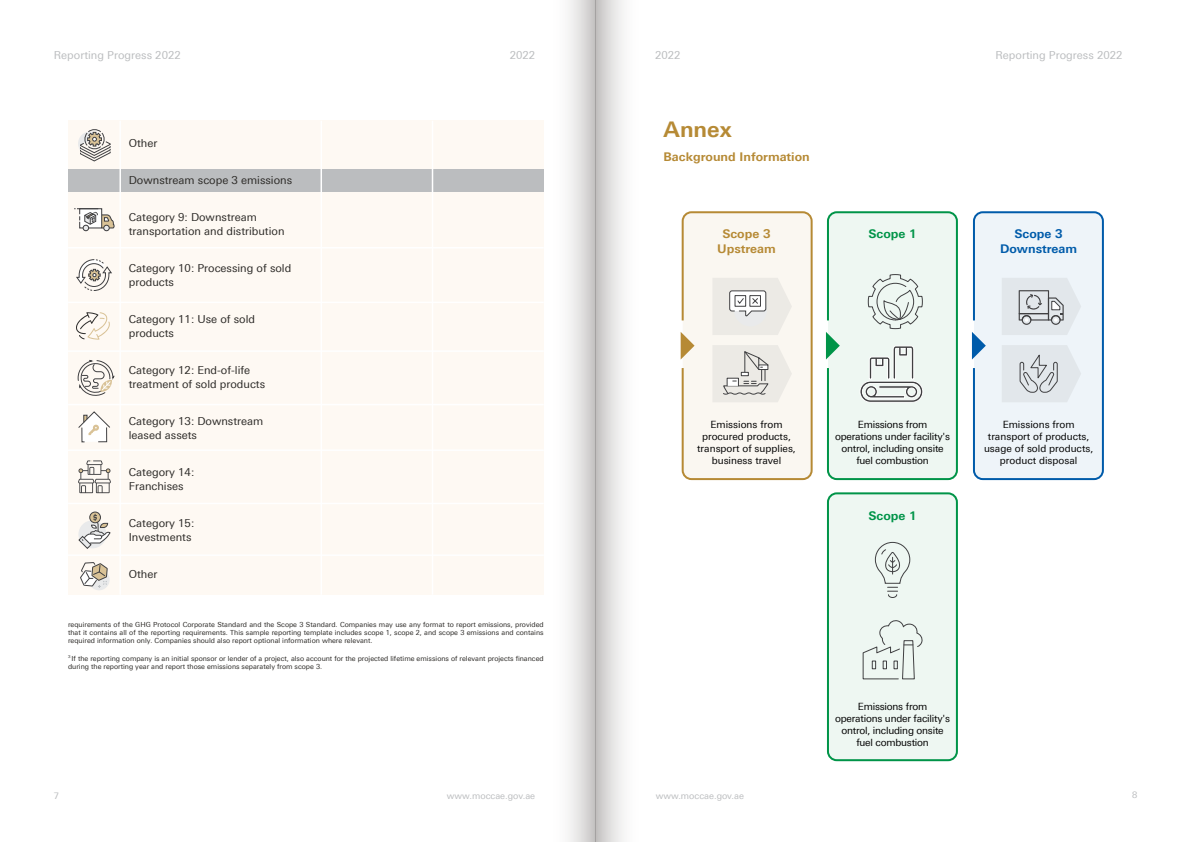
<style>
.page{position:relative;width:1191px;height:842px;background:#fff}
.page>*{position:absolute;margin:0;border:0;box-sizing:border-box;transform-origin:0 0}
.t1{font:700 21.6px "Univers Next Arabic";color:#b68a35}
.t2{font:700 12px/14.4px "Univers Next Arabic";color:#b68a35;text-align:center}
.t3{font:700 12px/14.4px "Univers Next Arabic";color:#005baa;text-align:center}
.t4{font:700 12px "Univers Next Arabic";color:#009448}
.t5{font:11px/14px "Univers Next Arabic";color:#2c2a27}
.t6{font:11px "Univers Next Arabic";color:#bbbdbf}
.t7{font:10px/12px "Univers Next Arabic";letter-spacing:-.02em;color:#000;text-align:center}
.t8{font:10px/12px "Univers Next Arabic";color:#000;text-align:center}
.t9{font:9px "Univers Next Arabic";color:#bbbdbf}
.t10{font:7px/8.4px "Univers Next Arabic";color:#2c2a27}
</style>
<div class="page">
<svg style="left:595px;top:0;width:29px;height:842px"></svg>
<svg style="left:517px;top:0;width:78px;height:842px"></svg>
<div style="left:828px;top:493px;width:129px;height:267px;background:#eef7f2;border-radius:9px"></div>
<div style="left:828px;top:212px;width:129px;height:267px;background:#eef7f2;border-radius:9px"></div>
<div style="left:974px;top:212px;width:128px;height:267px;background:#eef4f9;border-radius:9px"></div>
<div style="left:682px;top:212px;width:129px;height:267px;background:#faf7f1;border-radius:9px"></div>
<div style="left:68px;top:121px;width:476px;height:474px;background:#fef9f3"></div>
<hr style="left:68px;top:449px;width:476px;height:2px;background:#fff">
<hr style="left:68px;top:503px;width:476px;height:1px;background:#fff">
<hr style="left:68px;top:554px;width:476px;height:2px;background:#fff">
<div style="left:68px;top:169px;width:476px;height:23px;background:#bbbdbf"></div>
<hr style="left:68px;top:247px;width:476px;height:1px;background:#fff">
<hr style="left:119px;top:121px;width:2px;height:474px;background:#fff">
<hr style="left:320px;top:121px;width:2px;height:474px;background:#fff">
<hr style="left:432px;top:121px;width:1px;height:474px;background:#fff">
<hr style="left:68px;top:302px;width:476px;height:1px;background:#fff">
<hr style="left:68px;top:350px;width:476px;height:2px;background:#fff">
<hr style="left:68px;top:404px;width:476px;height:1px;background:#fff">
<svg style="left:74px;top:208px;width:41px;height:23px"></svg>
<div style="left:89px;top:512px;width:12px;height:11px;border:1px solid #404042;border-radius:50%"></div>
<svg style="left:76px;top:259px;width:36px;height:32px"></svg>
<svg style="left:77px;top:360px;width:38px;height:36px"></svg>
<svg style="left:78px;top:460px;width:33px;height:33px"></svg>
<svg style="left:78px;top:411px;width:32px;height:32px"></svg>
<svg style="left:76px;top:312px;width:34px;height:28px"></svg>
<svg style="left:78px;top:514px;width:33px;height:76px"></svg>
<svg style="left:680px;top:332px;width:14px;height:28px"></svg>
<svg style="left:874px;top:541px;width:36px;height:57px"></svg>
<svg style="left:862px;top:620px;width:61px;height:60px"></svg>
<svg style="left:867px;top:274px;width:56px;height:56px"></svg>
<svg style="left:1002px;top:345px;width:79px;height:57px"></svg>
<svg style="left:860px;top:346px;width:63px;height:56px"></svg>
<svg style="left:1002px;top:278px;width:79px;height:57px"></svg>
<svg style="left:713px;top:278px;width:79px;height:57px"></svg>
<svg style="left:713px;top:345px;width:79px;height:57px"></svg>
<div style="left:681px;top:211px;width:131px;height:269px;border:2px solid #b68a35;border-radius:9px"></div>
<svg style="left:826px;top:332px;width:14px;height:28px"></svg>
<div style="left:827px;top:211px;width:131px;height:269px;border:2px solid #009448;border-radius:9px"></div>
<div style="left:827px;top:492px;width:131px;height:269px;border:2px solid #009448;border-radius:9px"></div>
<svg style="left:972px;top:332px;width:13px;height:28px"></svg>
<div style="left:973px;top:211px;width:131px;height:269px;border:2px solid #005baa;border-radius:9px"></div>
<svg style="left:78px;top:129px;width:33px;height:33px"></svg>
<h3 class="t6" style="left:54px;top:49px;width:128px">Reporting Progress 2022</h3>
<h3 class="t6" style="left:510px;top:49px;width:27px">2022</h3>
<h3 class="t6" style="left:655px;top:49px;width:27px">2022</h3>
<h3 class="t6" style="left:995px;top:49px;width:128px">Reporting Progress 2022</h3>
<h3 class="t5" style="left:129px;top:136px;width:30px">Other</h3>
<h3 class="t5" style="left:129px;top:173px;width:165px">Downstream scope 3 emissions</h3>
<h3 class="t5" style="left:129px;top:210px;width:157px">Category 9: Downstream transportation and distribution</h3>
<h3 class="t5" style="left:129px;top:261px;width:164px">Category 10: Processing of sold products</h3>
<h3 class="t5" style="left:129px;top:312px;width:128px">Category 11: Use of sold products</h3>
<h3 class="t5" style="left:129px;top:363px;width:138px">Category 12: End-of-life treatment of sold products</h3>
<h3 class="t5" style="left:129px;top:414px;width:136px">Category 13: Downstream leased assets</h3>
<h3 class="t5" style="left:129px;top:465px;width:67px">Category 14:<br>Franchises</h3>
<h3 class="t5" style="left:129px;top:516px;width:67px">Category 15:<br>Investments</h3>
<h3 class="t5" style="left:129px;top:567px;width:30px">Other</h3>
<p class="t10" style="left:68px;top:620px;width:477px;text-align:justify">requirements of the GHG Protocol Corporate Standard and the Scope 3 Standard. Companies may use any format to report emissions, provided that it contains all of the reporting requirements. This sample reporting template includes scope 1, scope 2, and scope 3 emissions and contains required information only. Companies should also report optional information where relevant.</p>
<p class="t10" style="left:68px;top:654px;width:477px"><sup>3</sup> If the reporting company is an initial sponsor or lender of a project, also account for the projected lifetime emissions of relevant projects financed during the reporting year and report those emissions separately from scope 3.</p>
<h1 class="t1" style="left:663px;top:117px;width:70px">Annex</h1>
<h2 class="t2" style="left:663px;top:150px;width:148px">Background Information</h2>
<h2 class="t2" style="left:717px;top:227px;width:60px">Scope 3<br>Upstream</h2>
<h2 class="t4" style="left:868px;top:227px;width:50px">Scope 1</h2>
<h2 class="t3" style="left:1000px;top:227px;width:79px">Scope 3<br>Downstream</h2>
<h3 class="t8" style="left:697px;top:419px;width:100px">Emissions from procured products, transport of supplies, business travel</h3>
<h3 class="t7" style="left:835px;top:419px;width:116px">Emissions from operations under facility's ontrol, including onsite fuel combustion</h3>
<h2 class="t4" style="left:868px;top:509px;width:50px">Scope 1</h2>
<h3 class="t8" style="left:984px;top:419px;width:111px">Emissions from transport of products, usage of sold products, product disposal</h3>
<h3 class="t7" style="left:835px;top:700px;width:116px">Emissions from operations under facility's ontrol, including onsite fuel combustion</h3>
<p class="t9" style="left:54px;top:791px;width:7px">7</p>
<p class="t9" style="left:447px;top:791px;width:90px">www.moccae.gov.ae</p>
<p class="t9" style="left:656px;top:791px;width:90px">www.moccae.gov.ae</p>
<p class="t9" style="left:1132px;top:790px;width:7px">8</p>
</div>
